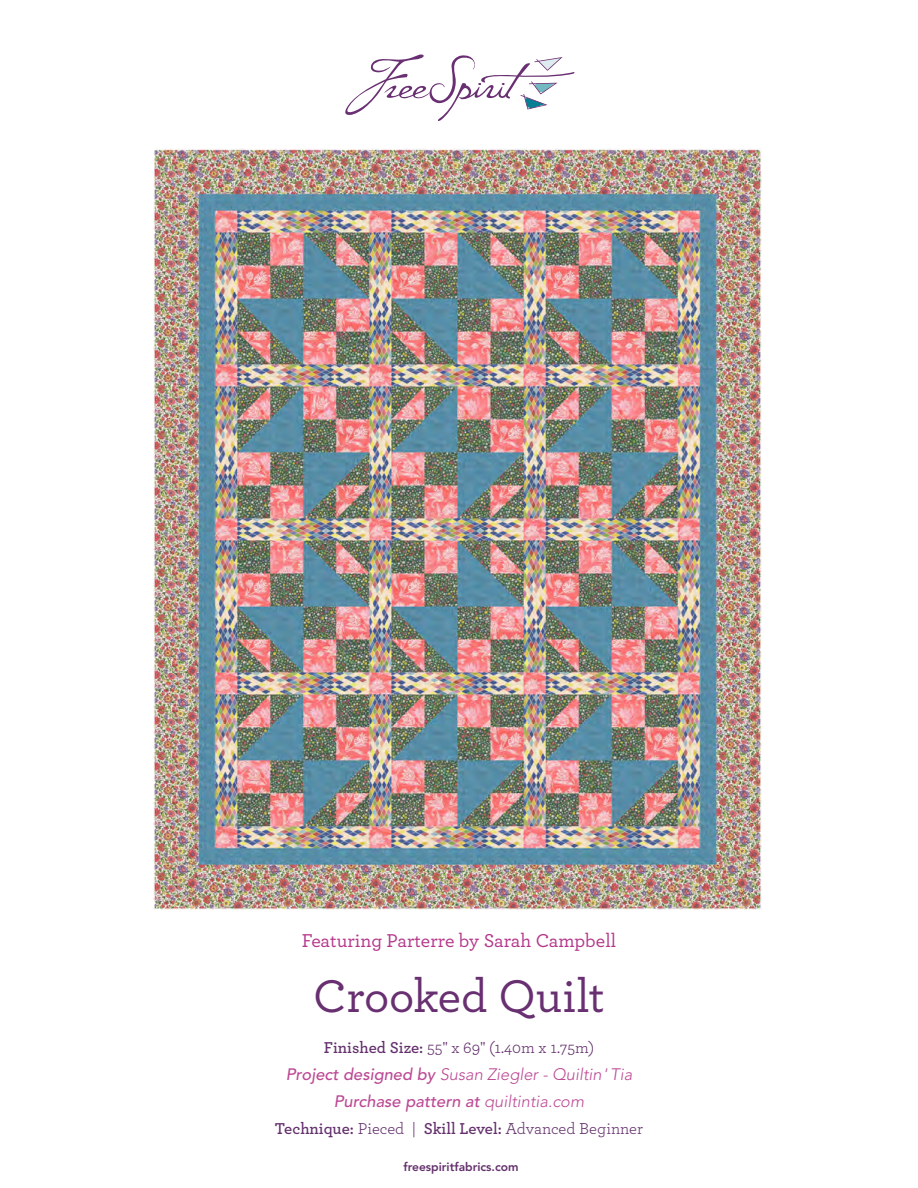
<style>
.page{position:relative;width:918px;height:1188px;background:#fff}
.page>*{position:absolute;margin:0;border:0;box-sizing:border-box;transform-origin:0 0}
.CHART_headers{font:500 48px "Archer";letter-spacing:-.01em;color:#682f71}
.CHART_headers-2{font:500 19.5px "Archer";color:#b5368a}
.CHART_headers-3{font:16.5px/27px "Archer";color:#632f6c;text-align:center}
.CHART_headers-4{font:800 12px "Avenir LT Std";color:#632f6c}
.s1{font-weight:600}
.s2{font-family:"Avenir LT Std";font-weight:500;font-style:italic;color:#bc4a95}
.s3{font-family:"Avenir LT Std";font-weight:300;font-style:italic;color:#bc4a95}
</style>
<div class="page">
<svg style="left:345px;top:54px;width:230px;height:67px"></svg>
<img style="left:154px;top:148px;width:607px;height:762px">
<p class="CHART_headers-2" style="left:302px;top:927px;width:316px">Featuring Parterre by Sarah Campbell</p>
<p class="CHART_headers" style="left:313px;top:962px;width:293px">Crooked Quilt</p>
<p class="CHART_headers-3" style="left:275px;top:1034px;width:370px"><span class="s1">Finished Size:</span> 55" x 69" (1.40m x 1.75m)<br><span class="s2">Project designed by</span> <span class="s3">Susan Ziegler - Quiltin</span><span class="s3">'</span><span class="s3">Tia </span><span class="s2">Purchase pattern at</span> <span class="s3">quiltintia.com<br></span><span class="s1">Technique:</span> Pieced | <span class="s1">Skill Level:</span> Advanced Beginner</p>
<p class="CHART_headers-4" style="left:404px;top:1160px;width:117px">freespiritfabrics.com</p>
</div>
